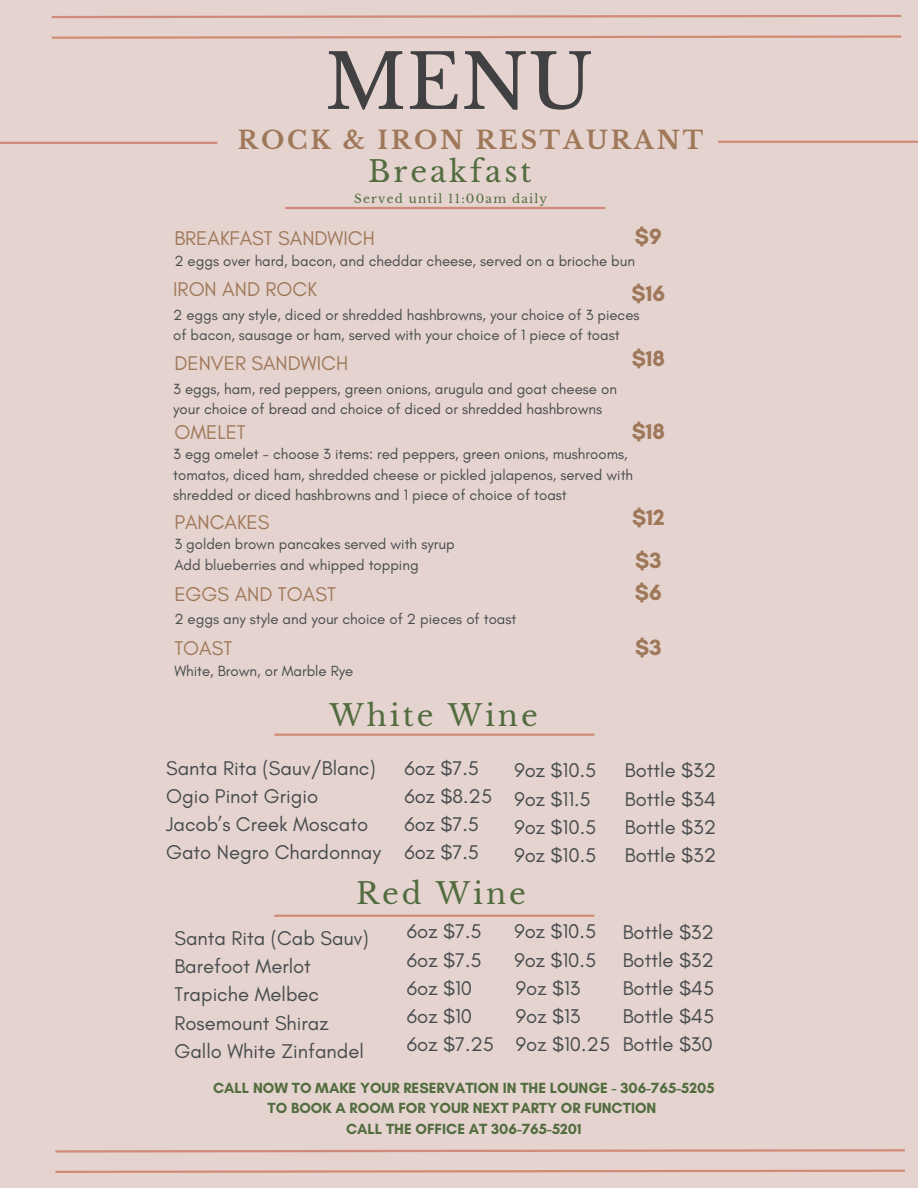
<style>
.page{position:relative;width:918px;height:1188px;background:#e4d3ce}
.page>*{position:absolute;margin:0;border:0;box-sizing:border-box;transform-origin:0 0}
.t1{font:75px "Libre Baskerville";color:#414042}
.t2{font:29.25px "Libre Baskerville";letter-spacing:.1em;color:#526c3f}
.t3{font:700 24.75px "Libre Baskerville";letter-spacing:.115em;color:#9f785a}
.t4{font:700 22.5px "Glacial Indifference";color:#9f785a}
.t5{font:20.25px/28px "Glacial Indifference";color:#474b4e}
.t6{font:20.25px "Glacial Indifference";color:#9f785a}
.t7{font:15px/20.2px "Glacial Indifference";color:#474b4e}
.t8{font:700 15px/20.2px "Glacial Indifference";color:#526c3f;text-align:center}
.t9{font:12px "Libre Baskerville";letter-spacing:.1em;color:#526c3f}
</style>
<div class="page">
<svg style="left:51px;top:14px;width:851px;height:5px"></svg>
<svg style="left:55px;top:1149px;width:850px;height:4px"></svg>
<svg style="left:55px;top:1169px;width:850px;height:4px"></svg>
<svg style="left:51px;top:35px;width:851px;height:4px"></svg>
<hr style="left:0;top:142px;width:217px;height:2px;background:#cf8b77">
<hr style="left:718px;top:141px;width:200px;height:2px;background:#cf8b77">
<hr style="left:274px;top:734px;width:320px;height:2px;background:#cf8b77">
<hr style="left:285px;top:207px;width:320px;height:2px;background:#cf8b77">
<hr style="left:274px;top:915px;width:320px;height:2px;background:#cf8b77">
<p class="t1" style="left:325px;top:36px;width:270px">MENU</p>
<h4 class="t3" style="left:238px;top:125px;width:467px">ROCK &amp; IRON RESTAURANT</h4>
<h1 class="t2" style="left:368px;top:154px;width:165px">Breakfast</h1>
<h3 class="t9" style="left:354px;top:191px;width:194px">Served until 11:00am daily</h3>
<h4 class="t6" style="left:174px;top:225px;width:202px">BREAKFAST SANDWICH</h4>
<p class="t4" style="left:635px;top:222px;width:28px">$9</p>
<p class="t7" style="left:174px;top:250px;width:462px">2 eggs over hard, bacon, and cheddar cheese, served on a brioche bun</p>
<h4 class="t6" style="left:173px;top:276px;width:145px">IRON AND ROCK</h4>
<h3 class="t7" style="left:173px;top:304px;width:468px">2 eggs any style, diced or shredded hashbrowns, your choice of 3 pieces of bacon, sausage or ham, served with your choice of 1 piece of toast</h3>
<h4 class="t4" style="left:632px;top:280px;width:35px">$16</h4>
<p class="t6" style="left:174px;top:350px;width:175px">DENVER SANDWICH</p>
<p class="t7" style="left:173px;top:378px;width:445px">3 eggs, ham, red peppers, green onions, arugula and goat cheese on your choice of bread and choice of diced or shredded hashbrowns</p>
<h3 class="t4" style="left:632px;top:344px;width:35px">$18</h3>
<h5 class="t6" style="left:174px;top:419px;width:73px">OMELET</h5>
<h5 class="t4" style="left:632px;top:418px;width:35px">$18</h5>
<h5 class="t7" style="left:173px;top:444px;width:462px">3 egg omelet - choose 3 items: red peppers, green onions, mushrooms, tomatos, diced ham, shredded cheese or pickled jalapenos, served with shredded or diced hashbrowns and 1 piece of choice of toast</h5>
<p class="t6" style="left:174px;top:509px;width:97px">PANCAKES</p>
<h4 class="t7" style="left:174px;top:534px;width:282px">3 golden brown pancakes served with syrup</h4>
<h3 class="t7" style="left:174px;top:554px;width:246px">Add blueberries and whipped topping</h3>
<h3 class="t6" style="left:174px;top:581px;width:163px">EGGS AND TOAST</h3>
<h3 class="t7" style="left:174px;top:609px;width:344px">2 eggs any style and your choice of 2 pieces of toast</h3>
<h3 class="t4" style="left:632px;top:504px;width:34px">$12</h3>
<h5 class="t4" style="left:635px;top:547px;width:28px">$3</h5>
<h2 class="t4" style="left:635px;top:579px;width:28px">$6</h2>
<p class="t6" style="left:174px;top:636px;width:59px">TOAST</p>
<h4 class="t4" style="left:635px;top:634px;width:28px">$3</h4>
<p class="t7" style="left:174px;top:661px;width:181px">White, Brown, or Marble Rye</p>
<p class="t2" style="left:329px;top:697px;width:210px">White Wine</p>
<h4 class="t5" style="left:166px;top:754px;width:216px">Santa Rita (Sauv/Blanc)<br>Ogio Pinot Grigio<br>Jacob’s Creek Moscato<br>Gato Negro Chardonnay</h4>
<h2 class="t5" style="left:404px;top:754px;width:89px">6oz $7.5<br>6oz $8.25<br>6oz $7.5<br>6oz $7.5</h2>
<h5 class="t5" style="left:514px;top:756px;width:83px">9oz $10.5<br>9oz $11.5<br>9oz $10.5<br>9oz $10.5</h5>
<h5 class="t5" style="left:625px;top:756px;width:93px;text-align:justify">Bottle $32<br>Bottle $34<br>Bottle $32<br>Bottle $32</h5>
<h3 class="t2" style="left:356px;top:876px;width:171px">Red Wine</h3>
<p class="t5" style="left:174px;top:924px;width:196px">Santa Rita (Cab Sauv)<br>Barefoot Merlot<br>Trapiche Melbec<br>Rosemount Shiraz<br>Gallo White Zinfandel</p>
<h5 class="t5" style="left:407px;top:917px;width:76px">6oz $7.5</h5>
<h5 class="t5" style="left:514px;top:917px;width:83px">9oz $10.5</h5>
<h5 class="t5" style="left:407px;top:945px;width:76px">6oz $7.5</h5>
<h5 class="t5" style="left:514px;top:945px;width:83px">9oz $10.5</h5>
<h5 class="t5" style="left:407px;top:974px;width:67px">6oz $10</h5>
<h5 class="t5" style="left:516px;top:974px;width:66px">9oz $13</h5>
<h5 class="t5" style="left:407px;top:1002px;width:67px">6oz $10</h5>
<h5 class="t5" style="left:407px;top:1002px;width:205px;text-indent:109px">9oz $13<br>6oz $7.25 9oz $10.25</h5>
<h6 class="t5" style="left:623px;top:918px;width:93px;text-align:justify">Bottle $32<br>Bottle $32<br>Bottle $45<br>Bottle $45<br>Bottle $30</h6>
<h3 class="t8" style="left:213px;top:1078px;width:503px">CALL NOW TO MAKE YOUR RESERVATION IN THE LOUNGE - 306-765-5205<br>TO BOOK A ROOM FOR YOUR NEXT PARTY OR FUNCTION<br>CALL THE OFFICE AT 306-765-5201</h3>
</div>
